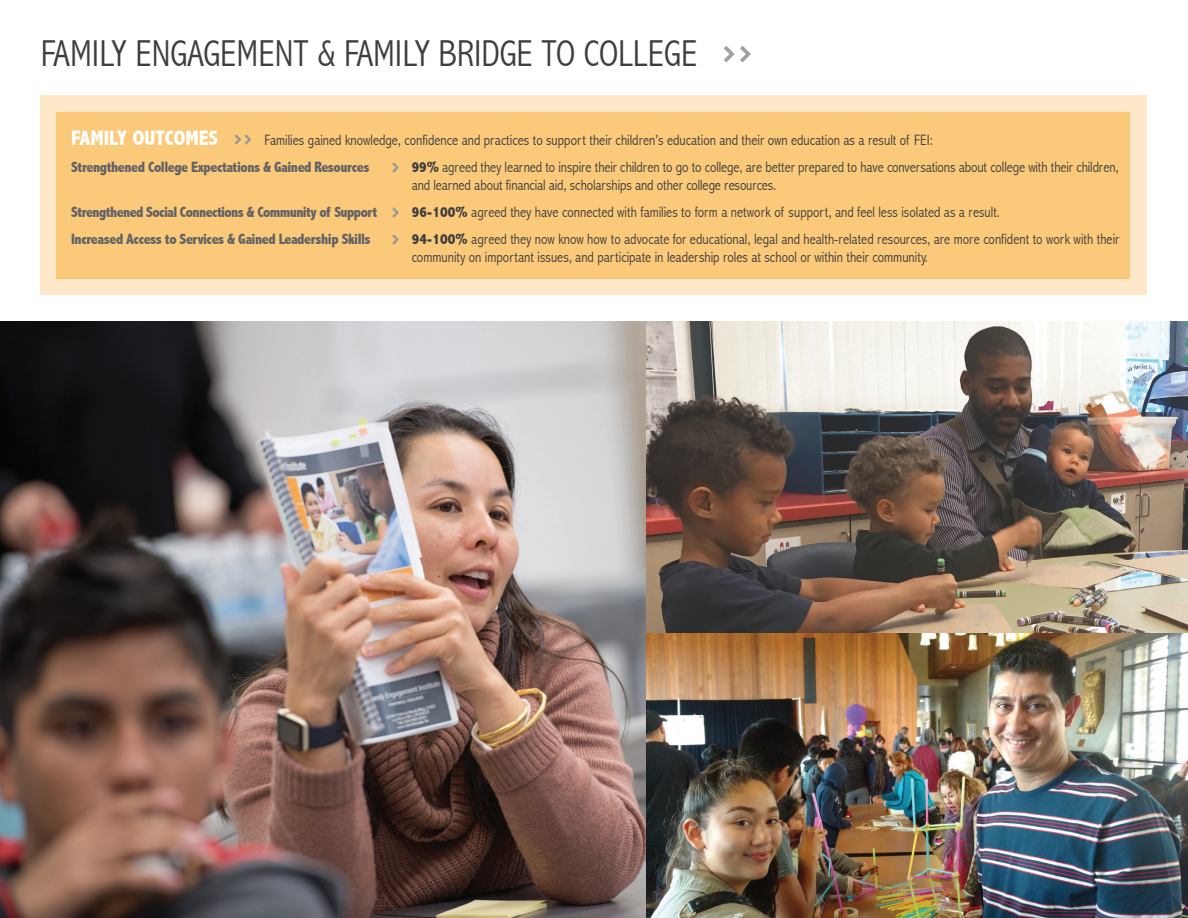
<style>
.page{position:relative;width:1188px;height:918px;background:#fff}
.page>*{position:absolute;margin:0;border:0;box-sizing:border-box;transform-origin:0 0}
.t1{font:300 condensed 37.5px "Abadi";color:#3e3e3f}
.t2{font:800 condensed 21px "Abadi";color:#fff}
.t3{font:300 condensed 15px/27px "Abadi";color:#3e3e3f}
.s1{font-family:"Aqua Grotesque";font-weight:400;font-stretch:normal;font-size:34.5px;color:#9d9fa2}
.s2{font-family:"Aqua Grotesque";font-weight:400;font-stretch:normal;font-size:21px;color:#939598}
.s3{font-weight:800;color:#636366}
.s4{font-weight:800}
</style>
<div class="page">
<img style="left:0;top:322px;width:646px;height:596px">
<img style="left:646px;top:322px;width:542px;height:312px">
<img style="left:646px;top:634px;width:542px;height:284px">
<div style="left:40px;top:95px;width:1108px;height:200px;background:#fde9ca"></div>
<div style="left:56px;top:112px;width:1074px;height:167px;background:#fbc97a"></div>
<h1 class="t1" style="left:41px;top:34px;width:714px">FAMILY ENGAGEMENT &amp; FAMILY BRIDGE TO COLLEGE <span class="s1">&gt;&gt;</span></h1>
<h2 class="t2" style="left:71px;top:127px;width:148px">FAMILY OUTCOMES</h2>
<p class="t3" style="left:71px;top:127px;width:1049px;text-indent:162px"><span class="s2">&gt;&gt;</span> Families gained knowledge, confidence and practices to support their children’s education and their own education as a result of FEI:<br><span class="s3">Strengthened College Expectations &amp; Gained Resources</span> <span class="s2">&gt;</span> <span class="s4">99%</span> agreed they learned to inspire their children to go to college, are better prepared to have conversations about college with their children,</p>
<p class="t3" style="left:71px;top:172px;width:1050px;text-indent:340px">and learned about financial aid, scholarships and other college resources.<br><span class="s3">Strengthened Social Connections &amp; Community of Support</span> <span class="s2">&gt;</span> <span class="s4">96-100%</span> agreed they have connected with families to form a network of support, and feel less isolated as a result.<br><span class="s3">Increased Access to Services &amp; Gained Leadership Skills</span> <span class="s2">&gt;</span> <span class="s4">94-100%</span> agreed they now know how to advocate for educational, legal and health-related resources, are more confident to work with their</p>
<p class="t3" style="left:412px;top:244px;width:518px">community on important issues, and participate in leadership roles at school or within their community.</p>
</div>
